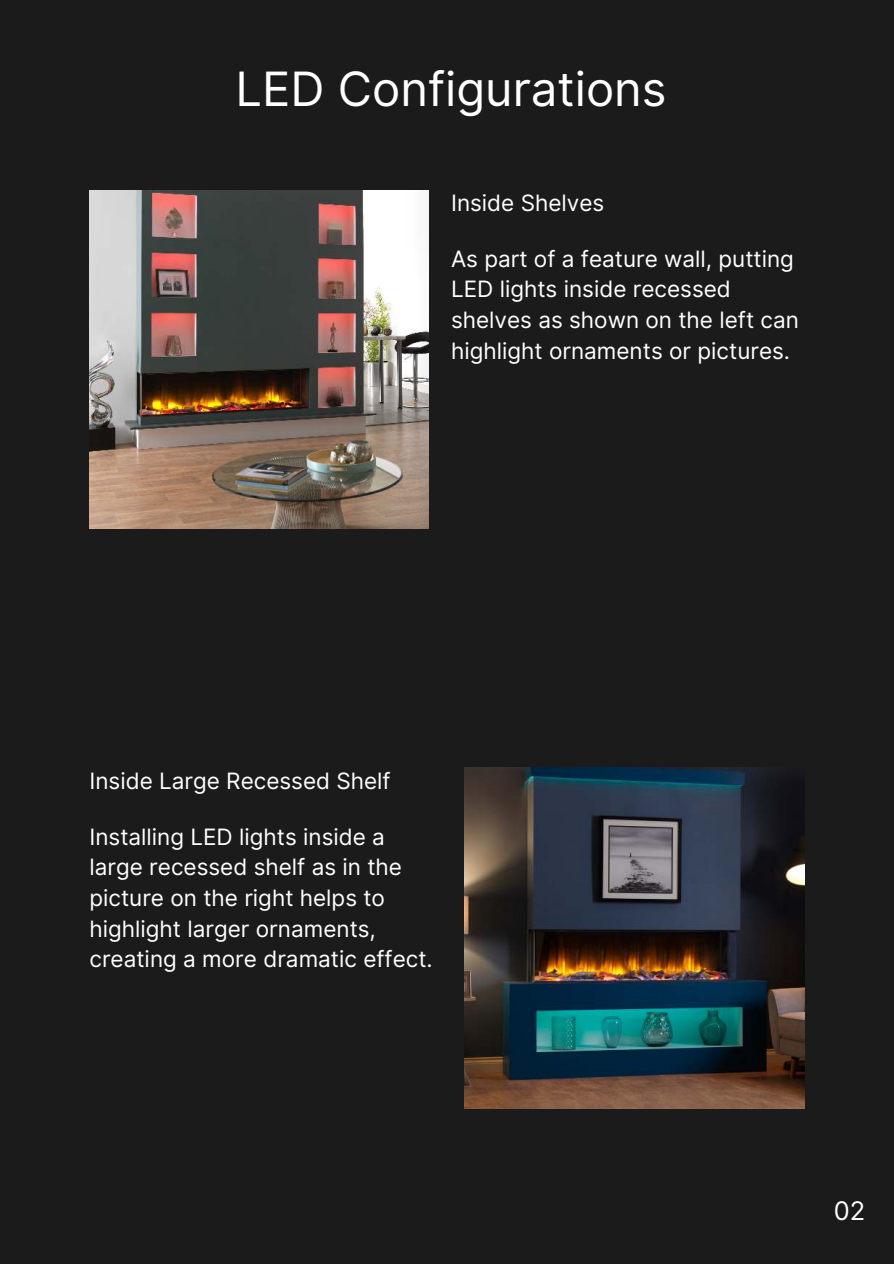
<style>
.page{position:relative;width:894px;height:1264px;background:#fff}
.page>*{position:absolute;margin:0;border:0;box-sizing:border-box;transform-origin:0 0}
.t1{font:47.25px "Inter";color:#fff}
.t2{font:25.65px "Inter";color:#fff}
.t3{font:22.5px/30.6px "Inter";color:#fff}
</style>
<div class="page">
<div style="left:0;top:0;width:893px;height:1263px;background:#1b1b1b"></div>
<img style="left:89px;top:190px;width:339px;height:339px">
<img style="left:464px;top:768px;width:340px;height:340px">
<h1 class="t1" style="left:235px;top:55px;width:432px">LED Configurations</h1>
<p class="t3" style="left:451px;top:187px;width:155px">Inside Shelves</p>
<p class="t3" style="left:451px;top:243px;width:349px">As part of a feature wall, putting<br>LED lights inside recessed shelves as shown on the left can highlight ornaments or pictures.</p>
<p class="t3" style="left:89px;top:765px;width:303px">Inside Large Recessed Shelf</p>
<p class="t3" style="left:89px;top:821px;width:345px">Installing LED lights inside a large recessed shelf as in the picture on the right helps to highlight larger ornaments, creating a more dramatic effect.</p>
<p class="t2" style="left:833px;top:1192px;width:33px">02</p>
</div>
